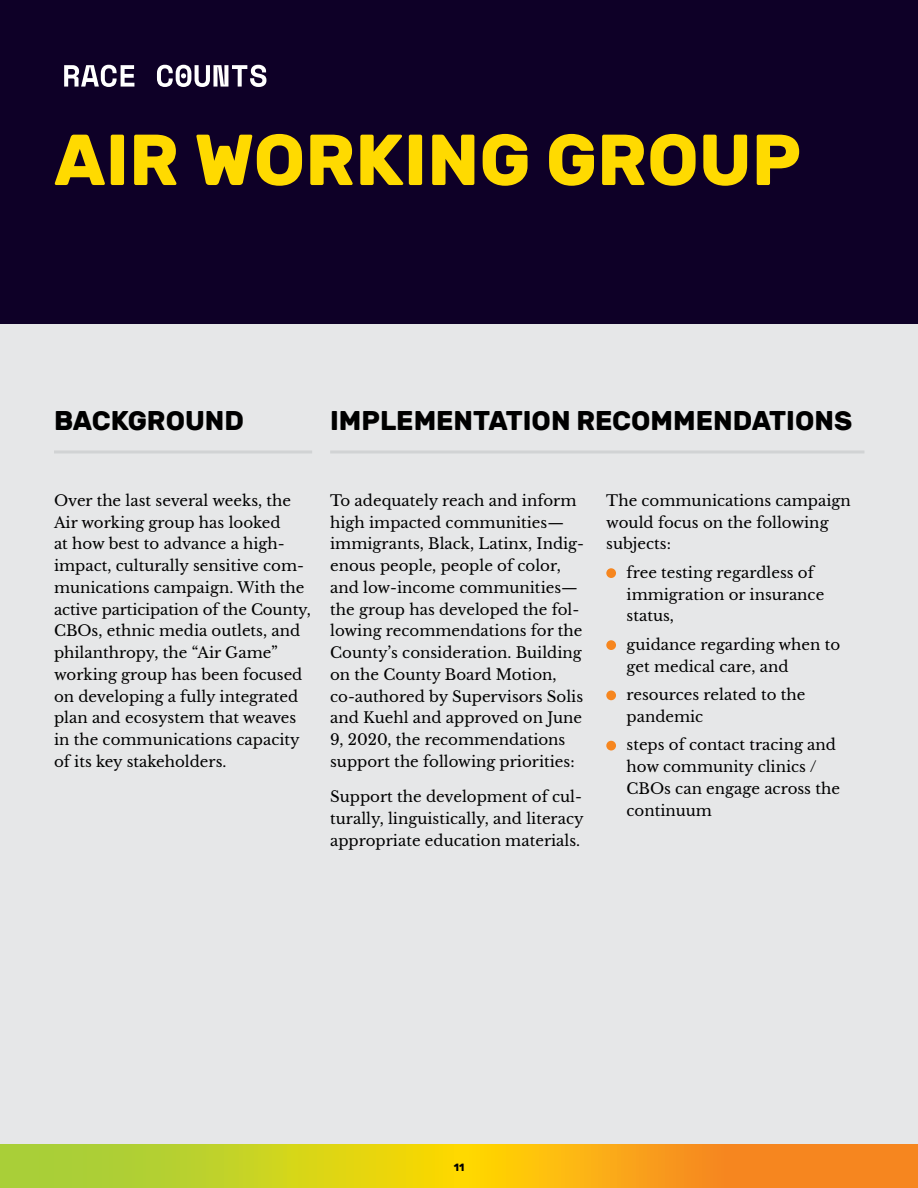
<style>
.page{position:relative;width:918px;height:1188px;background:#e6e7e8}
.page>*{position:absolute;margin:0;border:0;box-sizing:border-box;transform-origin:0 0}
.t1{font:700 72px "Rubik";color:#ffda00}
.t2{font:700 27px "Rubik";color:#000}
.t3{font:15px/21.8px "Libre Baskerville";color:#000}
.t4{font:700 10.5px "Rubik";color:#000}
</style>
<div class="page">
<div style="left:0;top:0;width:918px;height:324px;background:#0e0027"></div>
<svg style="left:101px;top:65px;width:165px;height:22px"></svg>
<svg style="left:0;top:1145px;width:918px;height:43px;background:#e0b91d"></svg>
<hr style="left:54px;top:450px;width:258px;height:3px;background:#d1d3d4">
<hr style="left:330px;top:450px;width:534px;height:3px;background:#d1d3d4">
<div style="left:606px;top:568px;width:10px;height:10px;background:#f6861f;border-radius:50%"></div>
<div style="left:606px;top:640px;width:10px;height:10px;background:#f6861f;border-radius:50%"></div>
<div style="left:606px;top:691px;width:10px;height:9px;background:#f6861f;border-radius:50%"></div>
<div style="left:606px;top:741px;width:10px;height:9px;background:#f6861f;border-radius:50%"></div>
<h1 class="t1" style="left:54px;top:118px;width:749px">AIR WORKING GROUP</h1>
<h2 class="t2" style="left:54px;top:405px;width:192px">BACKGROUND</h2>
<h2 class="t2" style="left:330px;top:405px;width:524px">IMPLEMENTATION RECOMMENDATIONS</h2>
<p class="t3" style="left:54px;top:490px;width:258px">Over the last several weeks, the<br>Air working group has looked<br>at how best to advance a high&shy;impact, culturally sensitive com&shy;munications campaign. With the active participation of the County,<br>CBOs, ethnic media outlets, and philanthropy, the “Air Game” working group has been focused on developing a fully integrated plan and ecosystem that weaves in the communications capacity of its key stakeholders.</p>
<p class="t3" style="left:330px;top:490px;width:256px">To adequately reach and inform high impacted communities— immigrants, Black, Latinx, Indig&shy;enous people, people of color, and low-income communities— the group has developed the fol&shy;lowing recommendations for the<br>County’s consideration. Building on the County Board Motion, co-authored by Supervisors Solis and Kuehl and approved on June<br>9, 2020, the recommendations support the following priorities:</p>
<p class="t3" style="left:330px;top:786px;width:255px;text-align:justify">Support the development of cul&shy;turally, linguistically, and literacy appropriate education materials.</p>
<p class="t3" style="left:606px;top:490px;width:246px">The communications campaign would focus on the following subjects:</p>
<p class="t3" style="left:627px;top:562px;width:199px">free testing regardless of immigration or insurance status,</p>
<p class="t3" style="left:627px;top:634px;width:215px">guidance regarding when to get medical care, and</p>
<p class="t3" style="left:627px;top:684px;width:180px">resources related to the pandemic</p>
<p class="t3" style="left:627px;top:734px;width:215px">steps of contact tracing and how community clinics /<br>CBOs can engage across the continuum</p>
<p class="t4" style="left:454px;top:1161px;width:12px">11</p>
</div>
